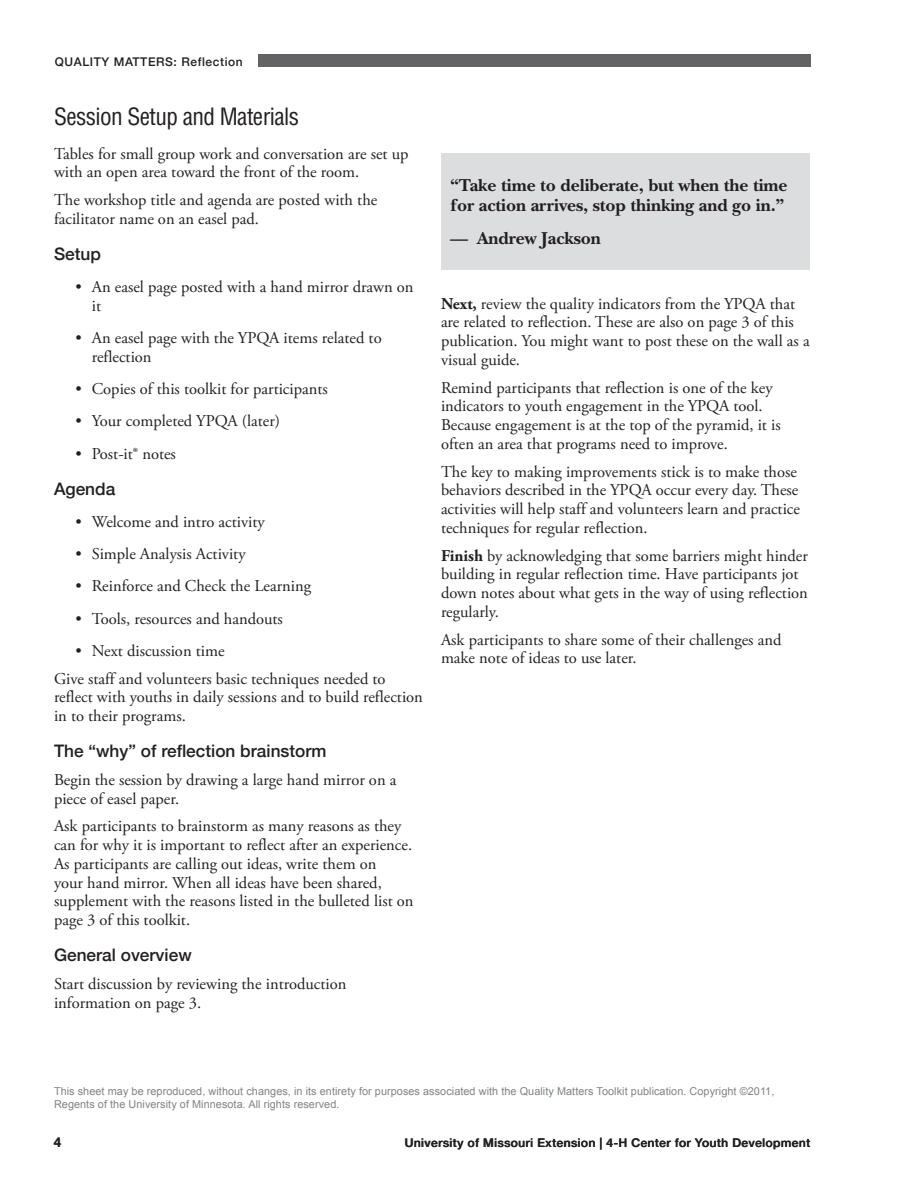
<style>
.page{position:relative;width:918px;height:1188px;background:#fff}
.page>*{position:absolute;margin:0;border:0;box-sizing:border-box;transform-origin:0 0}
.Header_1{font:condensed 23.25px "Helvetica LT Std";letter-spacing:-.025em;color:#231f20}
.callout_text{font:700 18px/19.5px "New Baskerville Std";letter-spacing:-.005em;color:#231f20}
.Header_2{font:500 17.25px "Helvetica Neue";color:#231f20}
.body-Garamond{font:16.5px/18.8px "Adobe Garamond Pro";color:#231f20}
.t1{font:500 13.5px "Helvetica Neue";color:#231f20}
.t2{font:500 12px "Helvetica Neue";letter-spacing:.035em;color:#231f20}
.YWI_TK__footer_legal{font:10.8px/13px "Arial";letter-spacing:.005em;color:#808285}
.s1{font-weight:700}
</style>
<div class="page">
<div style="left:259px;top:54px;width:552px;height:13px;background:#636366"></div>
<div style="left:441px;top:153px;width:368px;height:117px;background:#dcdddf"></div>
<p class="t2" style="left:55px;top:52px;width:190px">QUALITY MATTERS: Reflection</p>
<p class="Header_1" style="left:54px;top:102px;width:247px">Session Setup and Materials</p>
<p class="body-Garamond" style="left:54px;top:145px;width:356px">Tables for small group work and conversation are set up with an open area toward the front of the room.</p>
<p class="body-Garamond" style="left:54px;top:191px;width:325px">The workshop title and agenda are posted with the facilitator name on an easel pad.</p>
<p class="Header_2" style="left:54px;top:240px;width:48px">Setup</p>
<p class="body-Garamond" style="left:92px;top:278px;width:323px;text-indent:-16px">• An easel page posted with a hand mirror drawn on it</p>
<p class="body-Garamond" style="left:92px;top:329px;width:291px;text-indent:-16px">• An easel page with the YPQA items related to reflection</p>
<p class="body-Garamond" style="left:76px;top:380px;width:254px">• Copies of this toolkit for participants</p>
<p class="body-Garamond" style="left:76px;top:412px;width:206px">• Your completed YPQA (later)</p>
<p class="body-Garamond" style="left:76px;top:445px;width:102px">• Post-it® notes</p>
<p class="Header_2" style="left:54px;top:475px;width:63px">Agenda</p>
<p class="body-Garamond" style="left:76px;top:513px;width:191px">• Welcome and intro activity</p>
<p class="body-Garamond" style="left:76px;top:545px;width:171px">• Simple Analysis Activity</p>
<p class="body-Garamond" style="left:76px;top:577px;width:237px">• Reinforce and Check the Learning</p>
<p class="body-Garamond" style="left:76px;top:610px;width:209px">• Tools, resources and handouts</p>
<p class="body-Garamond" style="left:76px;top:642px;width:151px">• Next discussion time</p>
<p class="body-Garamond" style="left:54px;top:670px;width:370px">Give staff and volunteers basic techniques needed to reflect with youths in daily sessions and to build reflection in to their programs.</p>
<p class="Header_2" style="left:54px;top:737px;width:274px">The “why” of reflection brainstorm</p>
<p class="body-Garamond" style="left:54px;top:771px;width:344px">Begin the session by drawing a large hand mirror on a piece of easel paper.</p>
<p class="body-Garamond" style="left:54px;top:817px;width:361px">Ask participants to brainstorm as many reasons as they can for why it is important to reflect after an experience.<br>As participants are calling out ideas, write them on<br>your hand mirror. When all ideas have been shared, supplement with the reasons listed in the bulleted list on page 3 of this toolkit.</p>
<p class="Header_2" style="left:54px;top:941px;width:139px">General overview</p>
<p class="body-Garamond" style="left:54px;top:975px;width:294px">Start discussion by reviewing the introduction information on page 3.</p>
<p class="callout_text" style="left:450px;top:176px;width:339px">“Take time to deliberate, but when the time for action arrives, stop thinking and go in.”</p>
<p class="callout_text" style="left:450px;top:228px;width:153px">— Andrew Jackson</p>
<p class="body-Garamond" style="left:441px;top:295px;width:370px"><span class="s1">Next,</span> review the quality indicators from the YPQA that are related to reflection. These are also on page 3 of this publication. You might want to post these on the wall as a visual guide.</p>
<p class="body-Garamond" style="left:441px;top:379px;width:341px">Remind participants that reflection is one of the key indicators to youth engagement in the YPQA tool.<br>Because engagement is at the top of the pyramid, it is often an area that programs need to improve.</p>
<p class="body-Garamond" style="left:441px;top:463px;width:361px">The key to making improvements stick is to make those behaviors described in the YPQA occur every day. These activities will help staff and volunteers learn and practice techniques for regular reflection.</p>
<p class="body-Garamond" style="left:441px;top:547px;width:369px"><span class="s1">Finish</span> by acknowledging that some barriers might hinder building in regular reflection time. Have participants jot down notes about what gets in the way of using reflection regularly.</p>
<p class="body-Garamond" style="left:441px;top:631px;width:342px">Ask participants to share some of their challenges and make note of ideas to use later.</p>
<p class="YWI_TK__footer_legal" style="left:54px;top:1085px;width:722px">This sheet may be reproduced, without changes, in its entirety for purposes associated with the Quality Matters Toolkit publication. Copyright ©2011,<br>Regents of the University of Minnesota. All rights reserved.</p>
<p class="t1" style="left:54px;top:1132px;width:9px">4</p>
<p class="t2" style="left:405px;top:1133px;width:407px">University of Missouri Extension | 4-H Center for Youth Development</p>
</div>
